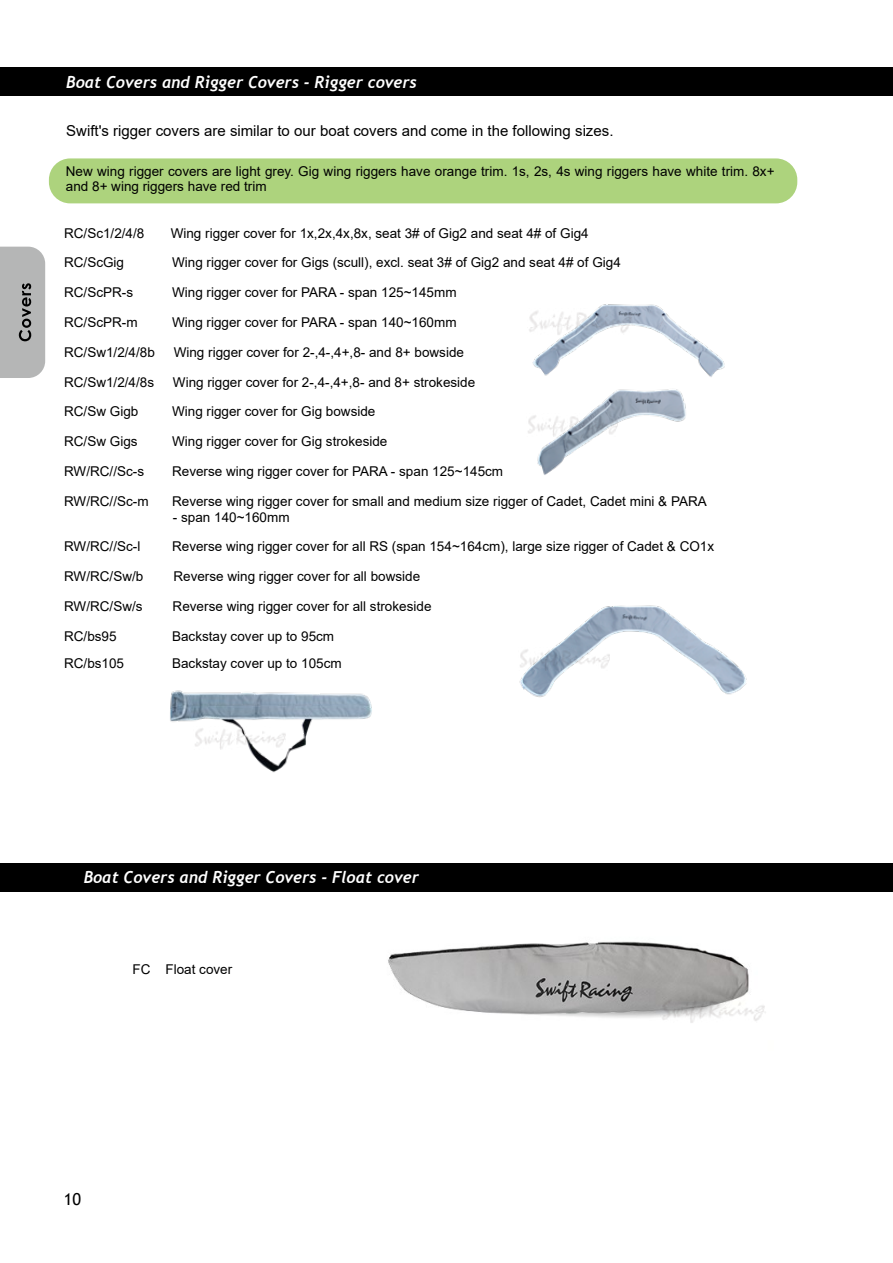
<style>
.page{position:relative;width:893px;height:1263px;background:#fff}
.page>*{position:absolute;margin:0;border:0;box-sizing:border-box;transform-origin:0 0}
.t1{font:italic 700 16.5px "Trebuchet";color:#fff}
.t2{font:16.5px "Trebuchet MS";color:#000}
.t3{font:15px "Arial";color:#000}
.t4{font:13.5px/14.9px "Arial";color:#000}
</style>
<div class="page">
<div style="left:0;top:863px;width:893px;height:28px;background:#000"></div>
<div style="left:0;top:68px;width:893px;height:28px;background:#000"></div>
<div style="left:49px;top:158px;width:748px;height:45px;background:#add37d;border-radius:21px"></div>
<img style="left:388px;top:941px;width:361px;height:77px">
<img style="left:519px;top:605px;width:228px;height:93px">
<img style="left:170px;top:690px;width:202px;height:83px">
<img style="left:532px;top:304px;width:193px;height:73px">
<img style="left:537px;top:389px;width:149px;height:86px">
<img style="left:529px;top:309px;width:104px;height:26px">
<img style="left:660px;top:997px;width:106px;height:26px">
<img style="left:528px;top:413px;width:90px;height:24px">
<img style="left:519px;top:647px;width:90px;height:23px">
<img style="left:194px;top:726px;width:91px;height:24px">
<svg style="left:0;top:247px;width:45px;height:131px;background:#aeafaf"></svg>
<p class="t1" style="left:66px;top:71px;width:352px">Boat Covers and Rigger Covers - Rigger covers</p>
<p class="t3" style="left:66px;top:120px;width:549px">Swift's rigger covers are similar to our boat covers and come in the following sizes.</p>
<p class="t4" style="left:66px;top:164px;width:710px">New wing rigger covers are light grey. Gig wing riggers have orange trim. 1s, 2s, 4s wing riggers have white trim. 8x+ and 8+ wing riggers have red trim</p>
<p class="t4" style="left:64px;top:225px;width:82px">RC/Sc1/2/4/8</p>
<p class="t4" style="left:171px;top:225px;width:419px">Wing rigger cover for 1x,2x,4x,8x, seat 3# of Gig2 and seat 4# of Gig4</p>
<p class="t4" style="left:64px;top:255px;width:62px">RC/ScGig</p>
<p class="t4" style="left:172px;top:255px;width:450px">Wing rigger cover for Gigs (scull), excl. seat 3# of Gig2 and seat 4# of Gig4</p>
<p class="t4" style="left:64px;top:285px;width:70px">RC/ScPR-s</p>
<p class="t4" style="left:172px;top:285px;width:286px">Wing rigger cover for PARA - span 125~145mm</p>
<p class="t4" style="left:64px;top:315px;width:75px">RC/ScPR-m</p>
<p class="t4" style="left:172px;top:315px;width:286px">Wing rigger cover for PARA - span 140~160mm</p>
<p class="t4" style="left:64px;top:344px;width:92px">RC/Sw1/2/4/8b</p>
<p class="t4" style="left:174px;top:344px;width:292px">Wing rigger cover for 2-,4-,4+,8- and 8+ bowside</p>
<p class="t4" style="left:64px;top:374px;width:92px">RC/Sw1/2/4/8s</p>
<p class="t4" style="left:173px;top:374px;width:304px">Wing rigger cover for 2-,4-,4+,8- and 8+ strokeside</p>
<p class="t4" style="left:64px;top:404px;width:76px">RC/Sw Gigb</p>
<p class="t4" style="left:172px;top:404px;width:205px">Wing rigger cover for Gig bowside</p>
<p class="t4" style="left:64px;top:434px;width:75px">RC/Sw Gigs</p>
<p class="t4" style="left:172px;top:434px;width:217px">Wing rigger cover for Gig strokeside</p>
<p class="t4" style="left:64px;top:464px;width:82px">RW/RC//Sc-s</p>
<p class="t4" style="left:172px;top:464px;width:333px">Reverse wing rigger cover for PARA - span 125~145cm</p>
<p class="t4" style="left:64px;top:493px;width:86px">RW/RC//Sc-m</p>
<p class="t4" style="left:172px;top:493px;width:536px">Reverse wing rigger cover for small and medium size rigger of Cadet, Cadet mini &amp; PARA</p>
<p class="t4" style="left:173px;top:509px;width:118px">- span 140~160mm</p>
<p class="t4" style="left:64px;top:539px;width:78px">RW/RC//Sc-l</p>
<p class="t4" style="left:172px;top:539px;width:544px">Reverse wing rigger cover for all RS (span 154~164cm), large size rigger of Cadet &amp; CO1x</p>
<p class="t4" style="left:64px;top:569px;width:81px">RW/RC/Sw/b</p>
<p class="t4" style="left:173px;top:569px;width:248px">Reverse wing rigger cover for all bowside</p>
<p class="t4" style="left:64px;top:599px;width:80px">RW/RC/Sw/s</p>
<p class="t4" style="left:173px;top:599px;width:260px">Reverse wing rigger cover for all strokeside</p>
<p class="t4" style="left:64px;top:628px;width:54px">RC/bs95</p>
<p class="t4" style="left:172px;top:628px;width:164px">Backstay cover up to 95cm</p>
<p class="t4" style="left:64px;top:656px;width:62px">RC/bs105</p>
<p class="t4" style="left:172px;top:656px;width:171px">Backstay cover up to 105cm</p>
<p class="t1" style="left:84px;top:867px;width:337px">Boat Covers and Rigger Covers - Float cover</p>
<p class="t4" style="left:132px;top:962px;width:101px">FC Float cover</p>
<p class="t2" style="left:64px;top:1188px;width:19px">10</p>
</div>
